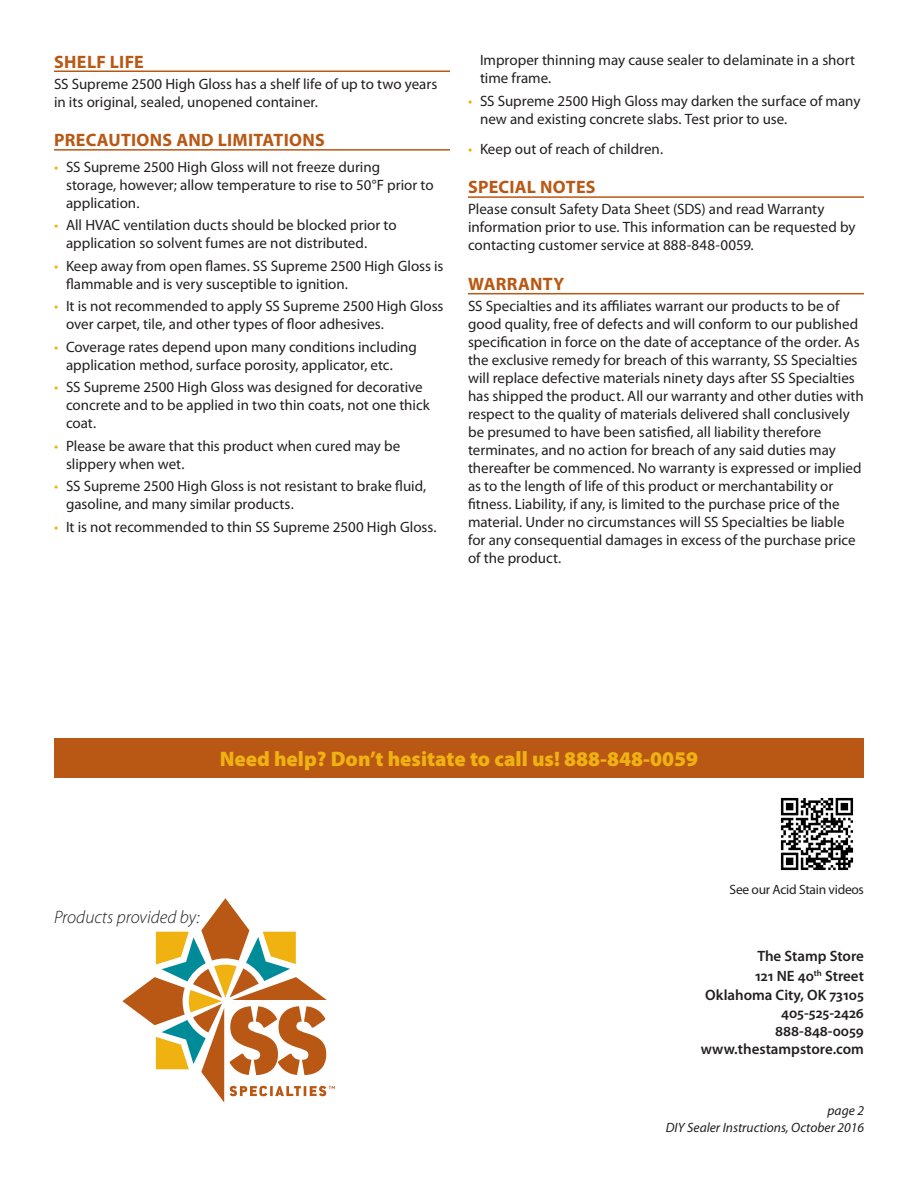
<style>
.page{position:relative;width:918px;height:1188px;background:#fff}
.page>*{position:absolute;margin:0;border:0;box-sizing:border-box;transform-origin:0 0}
.t1{font:900 21px "Myriad Pro";color:#efb211}
.Instruction_headings{font:700 18px "Myriad Pro";letter-spacing:.015em;color:#b95814}
.Paragraph_Style_1{font:italic 300 18px "Myriad Pro";color:#231f20}
.Regular_Paragraphs{font:15px/18px "Myriad Pro";color:#231f20}
.t2{font:600 15px "Myriad Pro";color:#231f20}
.t3{font:italic 13.5px/16.2px "Myriad Pro";color:#231f20;text-align:right}
.t4{font:13.5px "Myriad Pro";letter-spacing:-.02em;color:#231f20}
.s1{color:#efb211}
</style>
<div class="page">
<hr style="left:54px;top:70px;width:396px;height:2px;background:#b95814">
<hr style="left:54px;top:149px;width:396px;height:2px;background:#b95814">
<hr style="left:468px;top:196px;width:396px;height:2px;background:#b95814">
<hr style="left:468px;top:293px;width:396px;height:1px;background:#b95814">
<svg style="left:122px;top:898px;width:213px;height:205px"></svg>
<img style="left:780px;top:797px;width:74px;height:74px">
<div style="left:54px;top:738px;width:810px;height:40px;background:#b95814"></div>
<p class="Instruction_headings" style="left:54px;top:50px;width:91px">SHELF LIFE</p>
<p class="Regular_Paragraphs" style="left:54px;top:74px;width:385px">SS Supreme 2500 High Gloss has a shelf life of up to two years in its original, sealed, unopened container.</p>
<p class="Instruction_headings" style="left:54px;top:128px;width:272px">PRECAUTIONS AND LIMITATIONS</p>
<p class="Regular_Paragraphs" style="left:66px;top:157px;width:369px;text-indent:-12px"><span class="s1">•</span> SS Supreme 2500 High Gloss will not freeze during storage, however; allow temperature to rise to 50°F prior to application.</p>
<p class="Regular_Paragraphs" style="left:66px;top:216px;width:332px;text-indent:-12px"><span class="s1">•</span> All HVAC ventilation ducts should be blocked prior to application so solvent fumes are not distributed.</p>
<p class="Regular_Paragraphs" style="left:66px;top:256px;width:379px;text-indent:-12px"><span class="s1">•</span> Keep away from open flames. SS Supreme 2500 High Gloss is flammable and is very susceptible to ignition.</p>
<p class="Regular_Paragraphs" style="left:66px;top:297px;width:379px;text-indent:-12px"><span class="s1">•</span> It is not recommended to apply SS Supreme 2500 High Gloss over carpet, tile, and other types of floor adhesives.</p>
<p class="Regular_Paragraphs" style="left:66px;top:337px;width:353px;text-indent:-12px"><span class="s1">•</span> Coverage rates depend upon many conditions including application method, surface porosity, applicator, etc.</p>
<p class="Regular_Paragraphs" style="left:66px;top:378px;width:365px;text-indent:-12px"><span class="s1">•</span> SS Supreme 2500 High Gloss was designed for decorative concrete and to be applied in two thin coats, not one thick coat.</p>
<p class="Regular_Paragraphs" style="left:66px;top:436px;width:336px;text-indent:-12px"><span class="s1">•</span> Please be aware that this product when cured may be slippery when wet.</p>
<p class="Regular_Paragraphs" style="left:66px;top:477px;width:362px;text-indent:-12px"><span class="s1">•</span> SS Supreme 2500 High Gloss is not resistant to brake fluid, gasoline, and many similar products.</p>
<p class="Regular_Paragraphs" style="left:54px;top:517px;width:384px"><span class="s1">•</span> It is not recommended to thin SS Supreme 2500 High Gloss.</p>
<p class="Regular_Paragraphs" style="left:480px;top:51px;width:377px">Improper thinning may cause sealer to delaminate in a short time frame.</p>
<p class="Regular_Paragraphs" style="left:480px;top:91px;width:382px;text-indent:-12px"><span class="s1">•</span> SS Supreme 2500 High Gloss may darken the surface of many new and existing concrete slabs. Test prior to use.</p>
<p class="Regular_Paragraphs" style="left:468px;top:139px;width:197px"><span class="s1">•</span> Keep out of reach of children.</p>
<p class="Instruction_headings" style="left:468px;top:176px;width:129px">SPECIAL NOTES</p>
<p class="Regular_Paragraphs" style="left:468px;top:200px;width:389px">Please consult Safety Data Sheet (SDS) and read Warranty information prior to use. This information can be requested by contacting customer service at 888-848-0059.</p>
<p class="Instruction_headings" style="left:468px;top:272px;width:98px">WARRANTY</p>
<p class="Regular_Paragraphs" style="left:468px;top:297px;width:397px">SS Specialties and its affiliates warrant our products to be of good quality, free of defects and will conform to our published specification in force on the date of acceptance of the order. As the exclusive remedy for breach of this warranty, SS Specialties will replace defective materials ninety days after SS Specialties has shipped the product. All our warranty and other duties with respect to the quality of materials delivered shall conclusively be presumed to have been satisfied, all liability therefore terminates, and no action for breach of any said duties may thereafter be commenced. No warranty is expressed or implied as to the length of life of this product or merchantability or fitness. Liability, if any, is limited to the purchase price of the material. Under no circumstances will SS Specialties be liable for any consequential damages in excess of the purchase price of the product.</p>
<p class="t1" style="left:220px;top:745px;width:480px">Need help? Don’t hesitate to call us! 888-848-0059</p>
<p class="Paragraph_Style_1" style="left:54px;top:906px;width:147px">Products provided by:</p>
<p class="t4" style="left:730px;top:881px;width:136px">See our Acid Stain videos</p>
<p class="t2" style="left:757px;top:946px;width:108px">The Stamp Store</p>
<p class="t2" style="left:755px;top:966px;width:110px">121 NE 40<sup>th</sup> Street</p>
<p class="t2" style="left:705px;top:985px;width:160px">Oklahoma City, OK 73105</p>
<p class="t2" style="left:781px;top:1003px;width:84px">405-525-2426</p>
<p class="t2" style="left:775px;top:1021px;width:90px">888-848-0059</p>
<p class="t2" style="left:701px;top:1039px;width:165px">www.thestampstore.com</p>
<p class="t3" style="left:666px;top:1102px;width:200px">page 2<br>DIY Sealer Instructions, October 2016</p>
</div>
